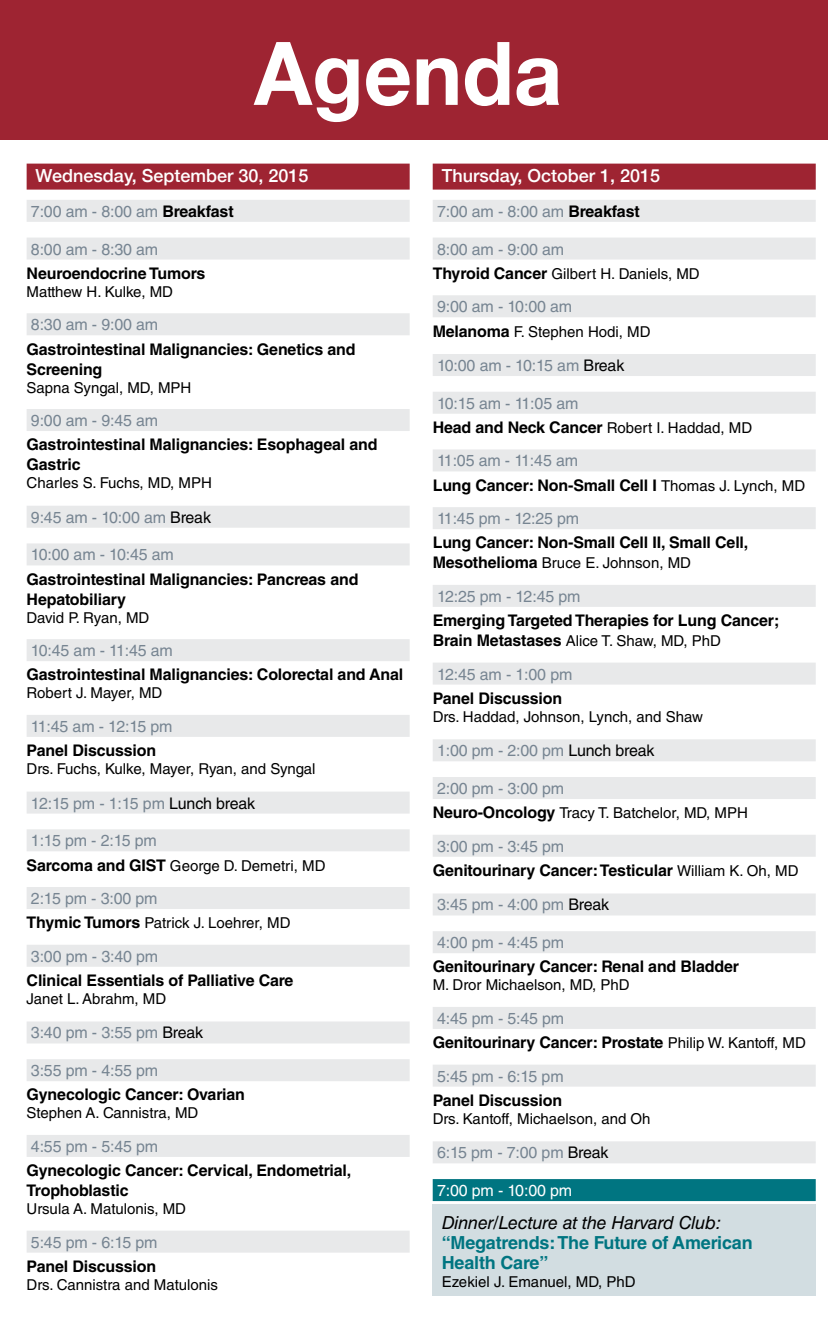
<style>
.page{position:relative;width:828px;height:1332px;background:#fff}
.page>*{position:absolute;margin:0;border:0;box-sizing:border-box;transform-origin:0 0}
.t1{font:700 88px "Helvetica Neue";color:#fff;scale:.96 1}
.t2{font:500 18px "Helvetica Neue";color:#fff}
.t3{font:700 18px/20px "Helvetica LT Std";letter-spacing:-.01em;color:#007581}
.t4{font:italic 18px "Helvetica LT Std";letter-spacing:-.01em;color:#000}
.t5{font:700 16px/20px "Helvetica LT Std";letter-spacing:-.01em;color:#000}
.t6{font:16px "Helvetica LT Std";letter-spacing:-.01em;color:#778592}
.t7{font:16px "Helvetica LT Std";letter-spacing:-.03em;color:#778592}
.t8{font:16px "Helvetica LT Std";letter-spacing:-.01em;color:#fff}
.t9{font:15px "Helvetica LT Std";color:#000}
.s1{font-weight:700;color:#000}
.s2{color:#000}
.s3{font-weight:700;font-size:16px}
.s4{font-weight:400;color:#778592}
.s5{font-weight:400;font-size:15px}
</style>
<div class="page">
<div style="left:433px;top:1205px;width:383px;height:91px;background:#d2dde1"></div>
<div style="left:27px;top:164px;width:383px;height:26px;background:#9e2432"></div>
<div style="left:27px;top:200px;width:383px;height:22px;background:#e8e9ea"></div>
<div style="left:27px;top:238px;width:383px;height:22px;background:#e8e9ea"></div>
<div style="left:27px;top:313px;width:383px;height:22px;background:#e8e9ea"></div>
<div style="left:27px;top:409px;width:383px;height:22px;background:#e8e9ea"></div>
<div style="left:27px;top:506px;width:383px;height:22px;background:#e8e9ea"></div>
<div style="left:27px;top:543px;width:383px;height:22px;background:#e8e9ea"></div>
<div style="left:27px;top:639px;width:383px;height:22px;background:#e8e9ea"></div>
<div style="left:27px;top:715px;width:383px;height:22px;background:#e8e9ea"></div>
<div style="left:27px;top:792px;width:383px;height:22px;background:#e8e9ea"></div>
<div style="left:27px;top:829px;width:383px;height:22px;background:#e8e9ea"></div>
<div style="left:27px;top:887px;width:383px;height:22px;background:#e8e9ea"></div>
<div style="left:27px;top:945px;width:383px;height:22px;background:#e8e9ea"></div>
<div style="left:27px;top:1021px;width:383px;height:22px;background:#e8e9ea"></div>
<div style="left:27px;top:1059px;width:383px;height:22px;background:#e8e9ea"></div>
<div style="left:27px;top:1135px;width:383px;height:22px;background:#e8e9ea"></div>
<div style="left:27px;top:1231px;width:383px;height:22px;background:#e8e9ea"></div>
<div style="left:433px;top:164px;width:383px;height:26px;background:#9e2432"></div>
<div style="left:433px;top:200px;width:383px;height:22px;background:#e8e9ea"></div>
<div style="left:433px;top:238px;width:383px;height:22px;background:#e8e9ea"></div>
<div style="left:433px;top:295px;width:383px;height:22px;background:#e8e9ea"></div>
<div style="left:433px;top:354px;width:383px;height:22px;background:#e8e9ea"></div>
<div style="left:433px;top:392px;width:383px;height:22px;background:#e8e9ea"></div>
<div style="left:433px;top:449px;width:383px;height:22px;background:#e8e9ea"></div>
<div style="left:433px;top:507px;width:383px;height:22px;background:#e8e9ea"></div>
<div style="left:433px;top:585px;width:383px;height:22px;background:#e8e9ea"></div>
<div style="left:433px;top:663px;width:383px;height:22px;background:#e8e9ea"></div>
<div style="left:433px;top:739px;width:383px;height:22px;background:#e8e9ea"></div>
<div style="left:433px;top:777px;width:383px;height:22px;background:#e8e9ea"></div>
<div style="left:433px;top:835px;width:383px;height:22px;background:#e8e9ea"></div>
<div style="left:433px;top:893px;width:383px;height:22px;background:#e8e9ea"></div>
<div style="left:433px;top:931px;width:383px;height:22px;background:#e8e9ea"></div>
<div style="left:433px;top:1007px;width:383px;height:22px;background:#e8e9ea"></div>
<div style="left:433px;top:1065px;width:383px;height:22px;background:#e8e9ea"></div>
<div style="left:433px;top:1141px;width:383px;height:22px;background:#e8e9ea"></div>
<div style="left:433px;top:1179px;width:383px;height:22px;background:#007581"></div>
<div style="left:0;top:0;width:828px;height:139px;background:#9e2432"></div>
<h1 class="t1" style="left:254px;top:4px;width:323px">Agenda</h1>
<p class="t2" style="left:36px;top:162px;width:274px">Wednesday, September 30, 2015</p>
<p class="t6" style="left:31px;top:202px;width:204px">7:00 am - 8:00 am <span class="s1">Breakfast</span></p>
<p class="t6" style="left:31px;top:240px;width:129px">8:00 am - 8:30 am</p>
<p class="t5" style="left:27px;top:263px;width:180px">Neuroendocrine Tumors</p>
<p class="t9" style="left:27px;top:283px;width:148px">Matthew H. Kulke, MD</p>
<p class="t6" style="left:31px;top:315px;width:129px">8:30 am - 9:00 am</p>
<p class="t5" style="left:27px;top:339px;width:331px">Gastrointestinal Malignancies: Genetics and<br>Screening</p>
<p class="t9" style="left:27px;top:379px;width:166px">Sapna Syngal, MD, MPH</p>
<p class="t6" style="left:31px;top:411px;width:129px">9:00 am - 9:45 am</p>
<p class="t5" style="left:27px;top:434px;width:352px">Gastrointestinal Malignancies: Esophageal and<br>Gastric</p>
<p class="t9" style="left:27px;top:474px;width:187px">Charles S. Fuchs, MD, MPH</p>
<p class="t6" style="left:31px;top:508px;width:182px">9:45 am - 10:00 am <span class="s2">Break</span></p>
<p class="t6" style="left:31px;top:546px;width:144px">10:00 am - 10:45 am</p>
<p class="t5" style="left:27px;top:569px;width:333px">Gastrointestinal Malignancies: Pancreas and<br>Hepatobiliary</p>
<p class="t9" style="left:27px;top:609px;width:124px">David P. Ryan, MD</p>
<p class="t6" style="left:31px;top:641px;width:144px">10:45 am - 11:45 am</p>
<p class="t5" style="left:27px;top:665px;width:378px">Gastrointestinal Malignancies: Colorectal and Anal</p>
<p class="t9" style="left:27px;top:684px;width:137px">Robert J. Mayer, MD</p>
<p class="t7" style="left:31px;top:717px;width:143px">11:45 am - 12:15 pm</p>
<p class="t5" style="left:27px;top:740px;width:131px">Panel Discussion</p>
<p class="t9" style="left:27px;top:760px;width:290px">Drs. Fuchs, Kulke, Mayer, Ryan, and Syngal</p>
<p class="t6" style="left:31px;top:794px;width:226px">12:15 pm - 1:15 pm <span class="s2">Lunch break</span></p>
<p class="t6" style="left:31px;top:831px;width:127px">1:15 pm - 2:15 pm</p>
<p class="t9" style="left:27px;top:857px;width:300px"><span class="s3">Sarcoma and GIST</span> George D. Demetri, MD</p>
<p class="t6" style="left:31px;top:889px;width:128px">2:15 pm - 3:00 pm</p>
<p class="t9" style="left:27px;top:914px;width:265px"><span class="s3">Thymic Tumors</span> Patrick J. Loehrer, MD</p>
<p class="t6" style="left:31px;top:947px;width:129px">3:00 pm - 3:40 pm</p>
<p class="t5" style="left:27px;top:970px;width:268px">Clinical Essentials of Palliative Care</p>
<p class="t9" style="left:27px;top:990px;width:141px">Janet L. Abrahm, MD</p>
<p class="t6" style="left:31px;top:1024px;width:174px">3:40 pm - 3:55 pm <span class="s2">Break</span></p>
<p class="t6" style="left:31px;top:1061px;width:129px">3:55 pm - 4:55 pm</p>
<p class="t5" style="left:27px;top:1085px;width:220px">Gynecologic Cancer: Ovarian</p>
<p class="t9" style="left:27px;top:1105px;width:173px">Stephen A. Cannistra, MD</p>
<p class="t6" style="left:31px;top:1137px;width:129px">4:55 pm - 5:45 pm</p>
<p class="t5" style="left:27px;top:1160px;width:326px">Gynecologic Cancer: Cervical, Endometrial,<br>Trophoblastic</p>
<p class="t9" style="left:27px;top:1200px;width:161px">Ursula A. Matulonis, MD</p>
<p class="t6" style="left:31px;top:1233px;width:128px">5:45 pm - 6:15 pm</p>
<p class="t5" style="left:27px;top:1256px;width:131px">Panel Discussion</p>
<p class="t9" style="left:27px;top:1276px;width:193px">Drs. Cannistra and Matulonis</p>
<p class="t2" style="left:442px;top:162px;width:220px">Thursday, October 1, 2015</p>
<p class="t6" style="left:437px;top:202px;width:204px">7:00 am - 8:00 am <span class="s1">Breakfast</span></p>
<p class="t6" style="left:437px;top:240px;width:129px">8:00 am - 9:00 am</p>
<p class="t9" style="left:433px;top:265px;width:269px"><span class="s3">Thyroid Cancer</span> Gilbert H. Daniels, MD</p>
<p class="t6" style="left:437px;top:297px;width:137px">9:00 am - 10:00 am</p>
<p class="t9" style="left:433px;top:323px;width:219px"><span class="s3">Melanoma</span> F. Stephen Hodi, MD</p>
<p class="t6" style="left:437px;top:356px;width:189px">10:00 am - 10:15 am <span class="s2">Break</span></p>
<p class="t5" style="left:433px;top:391px;width:321px;line-height:24.4px"><span class="s4">10:15 am - 11:05 am<br></span>Head and Neck Cancer <span class="s5">Robert I. Haddad, MD</span></p>
<p class="t5" style="left:433px;top:448px;width:374px;line-height:24.4px"><span class="s4">11:05 am - 11:45 am<br></span>Lung Cancer: Non-Small Cell I <span class="s5">Thomas J. Lynch, MD</span></p>
<p class="t6" style="left:437px;top:509px;width:144px">11:45 pm - 12:25 pm</p>
<p class="t5" style="left:433px;top:533px;width:317px">Lung Cancer: Non-Small Cell II, Small Cell,</p>
<p class="t9" style="left:433px;top:554px;width:260px"><span class="s3">Mesothelioma</span> Bruce E. Johnson, MD</p>
<p class="t6" style="left:437px;top:587px;width:145px">12:25 pm - 12:45 pm</p>
<p class="t5" style="left:433px;top:610px;width:348px">Emerging Targeted Therapies for Lung Cancer;</p>
<p class="t9" style="left:433px;top:632px;width:290px"><span class="s3">Brain Metastases</span> Alice T. Shaw, MD, PhD</p>
<p class="t6" style="left:437px;top:665px;width:137px">12:45 am - 1:00 pm</p>
<p class="t5" style="left:433px;top:688px;width:131px">Panel Discussion</p>
<p class="t9" style="left:433px;top:708px;width:272px">Drs. Haddad, Johnson, Lynch, and Shaw</p>
<p class="t6" style="left:437px;top:741px;width:219px">1:00 pm - 2:00 pm <span class="s2">Lunch break</span></p>
<p class="t6" style="left:437px;top:779px;width:129px">2:00 pm - 3:00 pm</p>
<p class="t9" style="left:433px;top:804px;width:317px"><span class="s3">Neuro-Oncology</span> Tracy T. Batchelor, MD, MPH</p>
<p class="t5" style="left:433px;top:834px;width:367px;line-height:24.4px"><span class="s4">3:00 pm - 3:45 pm<br></span>Genitourinary Cancer: Testicular <span class="s5">William K. Oh, MD</span></p>
<p class="t6" style="left:437px;top:896px;width:174px">3:45 pm - 4:00 pm <span class="s2">Break</span></p>
<p class="t6" style="left:437px;top:933px;width:129px">4:00 pm - 4:45 pm</p>
<p class="t5" style="left:433px;top:957px;width:308px">Genitourinary Cancer: Renal and Bladder</p>
<p class="t9" style="left:433px;top:977px;width:198px">M. Dror Michaelson, MD, PhD</p>
<p class="t5" style="left:433px;top:1006px;width:375px;line-height:24.4px"><span class="s4">4:45 pm - 5:45 pm<br></span>Genitourinary Cancer: Prostate <span class="s5">Philip W. Kantoff, MD</span></p>
<p class="t6" style="left:437px;top:1067px;width:128px">5:45 pm - 6:15 pm</p>
<p class="t5" style="left:433px;top:1090px;width:131px">Panel Discussion</p>
<p class="t9" style="left:433px;top:1110px;width:219px">Drs. Kantoff, Michaelson, and Oh</p>
<p class="t6" style="left:437px;top:1143px;width:173px">6:15 pm - 7:00 pm <span class="s2">Break</span></p>
<p class="t8" style="left:437px;top:1181px;width:137px">7:00 pm - 10:00 pm</p>
<p class="t4" style="left:442px;top:1213px;width:281px">Dinner/Lecture at the Harvard Club:</p>
<p class="t3" style="left:442px;top:1233px;width:313px">“Megatrends: The Future of American<br>Health Care”</p>
<p class="t9" style="left:442px;top:1273px;width:195px">Ezekiel J. Emanuel, MD, PhD</p>
</div>
